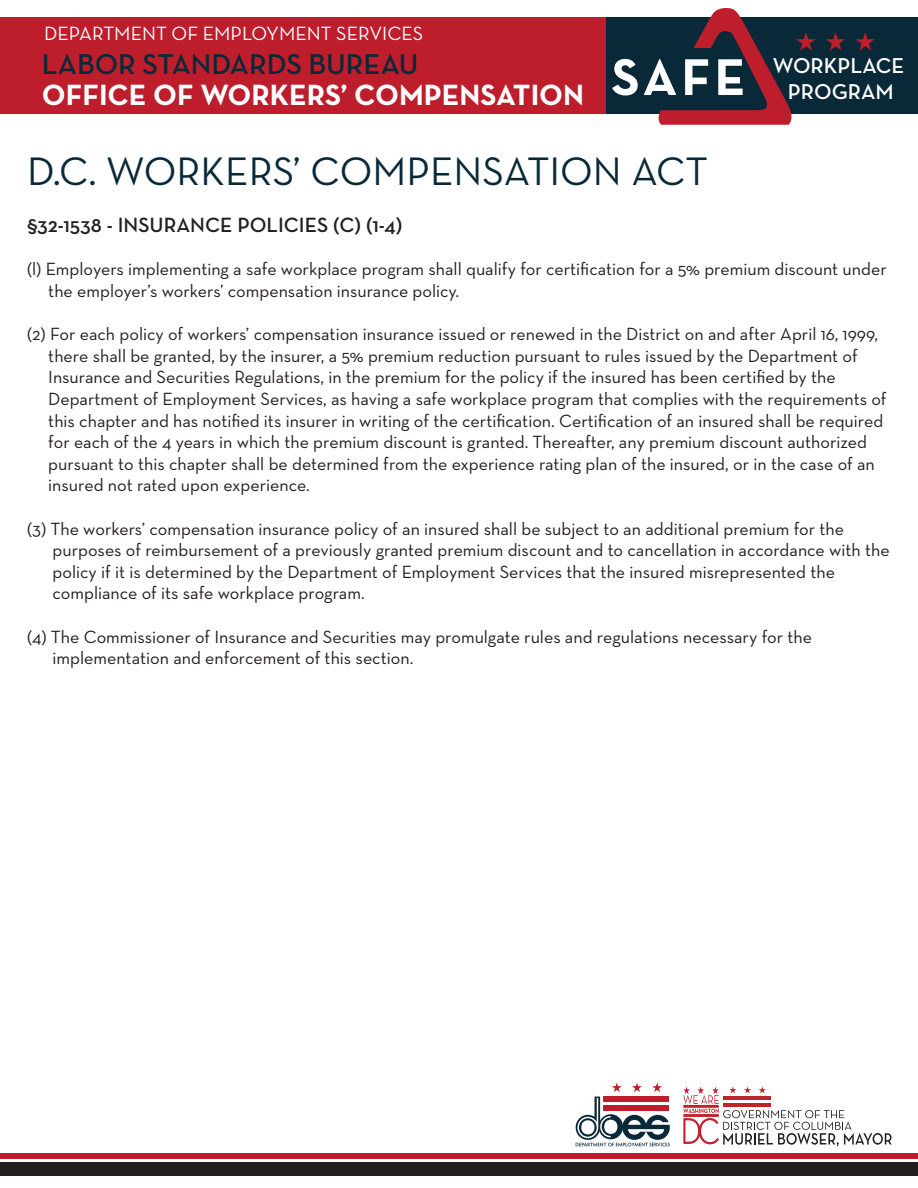
<style>
.page{position:relative;width:918px;height:1188px;background:#fff}
.page>*{position:absolute;margin:0;border:0;box-sizing:border-box;transform-origin:0 0}
.t1{font:40.5px "Neutra Text";color:#0a2938}
.t2{font:700 29.85px "Neutra Text";color:#fff}
.t3{font:29.1px "Neutra Text Demi Alt";color:#0a2938}
.t4{font:600 21.9px/26.2px "Neutra Text";color:#fff;text-align:center}
.t5{font:600 21px "Neutra Text";color:#231f20}
.t6{font:19.65px "Neutra Text";color:#fff}
.t7{font:18px/21.6px "Neutra Text";color:#231f20}
</style>
<div class="page">
<div style="left:0;top:1162px;width:918px;height:14px;background:#231f20"></div>
<div style="left:0;top:1153px;width:918px;height:6px;background:#be1d2c"></div>
<svg style="left:576px;top:1083px;width:94px;height:63px"></svg>
<svg style="left:683px;top:1087px;width:209px;height:59px"></svg>
<div style="left:0;top:18px;width:607px;height:96px;background:#be1d2c"></div>
<div style="left:607px;top:18px;width:311px;height:96px;background:#0a2938"></div>
<svg style="left:658px;top:8px;width:158px;height:117px"></svg>
<svg style="left:826px;top:32px;width:19px;height:19px"></svg>
<svg style="left:855px;top:32px;width:20px;height:19px"></svg>
<p class="t6" style="left:44px;top:22px;width:381px">DEPARTMENT OF EMPLOYMENT SERVICES</p>
<h2 class="t2" style="left:42px;top:76px;width:705px">OFFICE OF WORKERS’ COMPENSATION <sup>SAFE</sup></h2>
<p class="t4" style="left:773px;top:52px;width:133px">WORKPLACE<br>PROGRAM</p>
<h3 class="t3" style="left:42px;top:46px;width:378px">LABOR STANDARDS BUREAU</h3>
<h1 class="t1" style="left:27px;top:147px;width:682px">D.C. WORKERS’ COMPENSATION ACT</h1>
<p class="t5" style="left:27px;top:212px;width:377px">§32-1538 - INSURANCE POLICIES (C) (1-4)</p>
<p class="t7" style="left:48px;top:258px;width:840px;text-indent:-21px">(l) Employers implementing a safe workplace program shall qualify for certification for a 5% premium discount under the employer’s workers’ compensation insurance policy.</p>
<p class="t7" style="left:48px;top:323px;width:840px;text-indent:-21px">(2) For each policy of workers’ compensation insurance issued or renewed in the District on and after April 16, 1999, there shall be granted, by the insurer, a 5% premium reduction pursuant to rules issued by the Department of Insurance and Securities Regulations, in the premium for the policy if the insured has been certified by the Department of Employment Services, as having a safe workplace program that complies with the requirements of this chapter and has notified its insurer in writing of the certification. Certification of an insured shall be required for each of the 4 years in which the premium discount is granted. Thereafter, any premium discount authorized pursuant to this chapter shall be determined from the experience rating plan of the insured, or in the case of an insured not rated upon experience.</p>
<p class="t7" style="left:53px;top:517px;width:839px;text-indent:-26px">(3) The workers’ compensation insurance policy of an insured shall be subject to an additional premium for the purposes of reimbursement of a previously granted premium discount and to cancellation in accordance with the policy if it is determined by the Department of Employment Services that the insured misrepresented the compliance of its safe workplace program.</p>
<p class="t7" style="left:53px;top:625px;width:761px;text-indent:-26px">(4) The Commissioner of Insurance and Securities may promulgate rules and regulations necessary for the implementation and enforcement of this section.</p>
</div>
